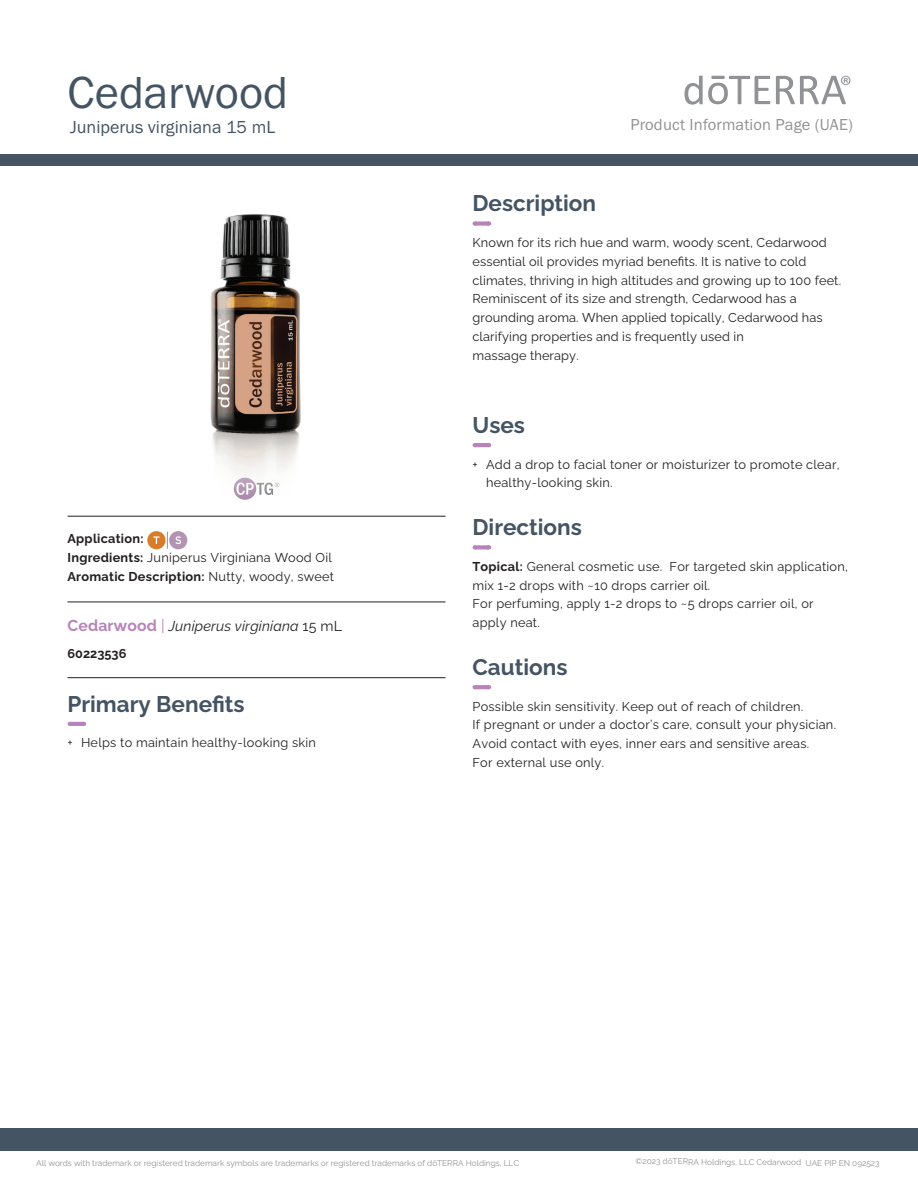
<style>
.page{position:relative;width:918px;height:1188px;background:#fff}
.page>*{position:absolute;margin:0;border:0;box-sizing:border-box;transform-origin:0 0}
.t1{font:46.5px "Franklin Gothic URW Boo";color:#445463}
.t2{font:700 22.5px "Ralewayd T";color:#445463}
.t3{font:18px "Franklin Gothic URW Boo";color:#445463}
.t4{font:16.5px "Franklin Gothic URW Boo";letter-spacing:.01em;color:#919295}
.t5{font:italic 14.25px "Ralewayd T";letter-spacing:.01em;color:#231f20}
.t6{font:12.75px/18.8px "Ralewayd T";letter-spacing:.02em;color:#231f20}
.t7{font:700 12.75px/18.8px "Ralewayd T";letter-spacing:.02em;color:#231f20}
.t8{font:700 12.75px "Ralewayd T";color:#231f20}
.t9{font:8.25px "Ralewayd T";color:#919295}
.s1{font-weight:400}
.s2{font-weight:700;font-style:normal;font-size:15.75px;color:#b783ba}
.s3{font-style:normal;font-size:15.75px;color:#b783ba}
.s4{font-style:normal}
.s5{font-weight:700}
</style>
<div class="page">
<div style="left:0;top:155px;width:918px;height:11px;background:#445463"></div>
<div style="left:0;top:1128px;width:918px;height:23px;background:#445463"></div>
<svg style="left:776px;top:76px;width:74px;height:28px"></svg>
<svg style="left:684px;top:76px;width:86px;height:29px"></svg>
<svg style="left:236px;top:496px;width:18px;height:4px"></svg>
<hr style="left:68px;top:516px;width:378px;height:1px;background:#231f20">
<hr style="left:68px;top:602px;width:378px;height:1px;background:#231f20">
<hr style="left:68px;top:677px;width:378px;height:1px;background:#231f20">
<svg style="left:70px;top:722px;width:14px;height:4px"></svg>
<svg style="left:167px;top:532px;width:1px;height:17px"></svg>
<div style="left:147px;top:531px;width:19px;height:18px;background:#d77c29;border-radius:50%"></div>
<svg style="left:153px;top:536px;width:7px;height:8px"></svg>
<div style="left:169px;top:531px;width:18px;height:18px;background:#b393b2;border-radius:50%"></div>
<svg style="left:175px;top:536px;width:6px;height:8px"></svg>
<svg style="left:475px;top:221px;width:14px;height:5px"></svg>
<svg style="left:475px;top:443px;width:14px;height:4px"></svg>
<svg style="left:475px;top:545px;width:14px;height:4px"></svg>
<svg style="left:475px;top:685px;width:14px;height:4px"></svg>
<img style="left:210px;top:214px;width:91px;height:282px">
<h1 class="t1" style="left:68px;top:63px;width:222px">Cedarwood</h1>
<h3 class="t3" style="left:70px;top:116px;width:206px">Juniperus virginiana 15 mL</h3>
<p class="t7" style="left:68px;top:528px;width:268px">Application:<br>Ingredients: <span class="s1">Juniperus Virginiana Wood Oil<br></span>Aromatic Description: <span class="s1">Nutty, woody, sweet</span></p>
<p class="t5" style="left:68px;top:615px;width:276px"><span class="s2">Cedarwood</span> <span class="s3">|</span> Juniperus virginiana <span class="s4">15 mL</span></p>
<p class="t8" style="left:68px;top:644px;width:60px">60223536</p>
<h2 class="t2" style="left:68px;top:686px;width:179px">Primary Benefits</h2>
<p class="t6" style="left:67px;top:732px;width:250px">+ Helps to maintain healthy-looking skin</p>
<p class="t4" style="left:631px;top:114px;width:224px">Product Information Page (UAE)</p>
<h2 class="t2" style="left:472px;top:186px;width:125px">Description</h2>
<p class="t6" style="left:472px;top:232px;width:370px">Known for its rich hue and warm, woody scent, Cedarwood essential oil provides myriad benefits. It is native to cold climates, thriving in high altitudes and growing up to 100 feet.<br>Reminiscent of its size and strength, Cedarwood has a grounding aroma. When applied topically, Cedarwood has clarifying properties and is frequently used in<br>massage therapy.</p>
<h2 class="t2" style="left:472px;top:407px;width:54px">Uses</h2>
<p class="t6" style="left:486px;top:453px;width:355px;text-indent:-14px">+ Add a drop to facial toner or moisturizer to promote clear, healthy-looking skin.</p>
<h2 class="t2" style="left:472px;top:510px;width:111px">Directions</h2>
<p class="t6" style="left:472px;top:556px;width:377px"><span class="s5">Topical:</span> General cosmetic use. For targeted skin application, mix 1-2 drops with ~10 drops carrier oil.<br>For perfuming, apply 1-2 drops to ~5 drops carrier oil, or apply neat.</p>
<h2 class="t2" style="left:472px;top:649px;width:96px">Cautions</h2>
<p class="t6" style="left:472px;top:695px;width:365px">Possible skin sensitivity. Keep out of reach of children.<br>If pregnant or under a doctor’s care, consult your physician.<br>Avoid contact with eyes, inner ears and sensitive areas.<br>For external use only.</p>
<p class="t9" style="left:36px;top:1157px;width:484px">All words with trademark or registered trademark symbols are trademarks or registered trademarks of dōTERRA Holdings, LLC</p>
<p class="t9" style="left:636px;top:1154px;width:246px;rotate:1deg">©2023 dōTERRA Holdings, LLC Cedarwood UAE PIP EN 092523</p>
</div>
